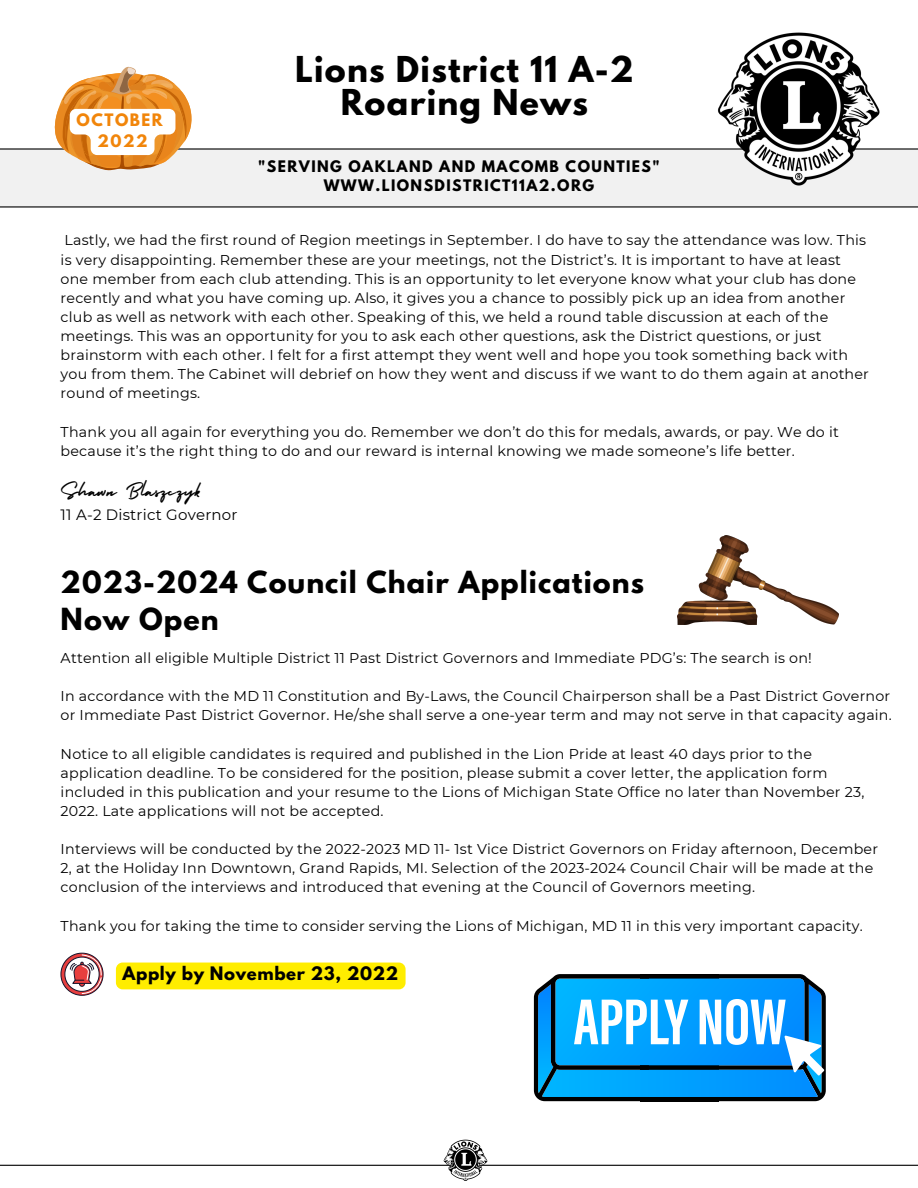
<style>
.page{position:relative;width:918px;height:1188px;background:#fff}
.page>*{position:absolute;margin:0;border:0;box-sizing:border-box;transform-origin:0 0}
.t1{font:700 31.65px/32.7px "League Spartan";letter-spacing:.04em;color:#000;text-align:center}
.t2{font:700 27px/37.2px "League Spartan";letter-spacing:.04em;color:#000}
.t3{font:22.5px "Holiday";letter-spacing:.015em;color:#000}
.t4{font:700 16.5px "League Spartan";letter-spacing:.04em;color:#000}
.t5{font:700 15.3px/20.5px "League Spartan";letter-spacing:.1em;color:#f1850a;text-align:center}
.t6{font:15px "Montserrat";letter-spacing:.015em;color:#000}
.t7{font:14.25px/19.2px "Montserrat";letter-spacing:.015em;color:#000}
.t8{font:700 14.1px/19.2px "League Spartan";letter-spacing:.1em;color:#000;text-align:center}
</style>
<div class="page">
<div style="left:0;top:150px;width:918px;height:57px;background:#f1f1f1"></div>
<hr style="left:0;top:148px;width:918px;height:2px;background:#000">
<hr style="left:0;top:206px;width:918px;height:2px;background:#000">
<img style="left:708px;top:32px;width:174px;height:154px">
<hr style="left:0;top:1165px;width:918px;height:1px;background:#000">
<img style="left:441px;top:1139px;width:46px;height:42px">
<svg style="left:52px;top:67px;width:141px;height:103px"></svg>
<img style="left:678px;top:536px;width:161px;height:89px">
<svg style="left:61px;top:953px;width:42px;height:43px"></svg>
<svg style="left:534px;top:974px;width:292px;height:127px;background:#2b98da"></svg>
<div style="left:116px;top:963px;width:290px;height:26px;background:#ffed00;border-radius:7px"></div>
<p class="t5" style="left:77px;top:112px;width:88px">OCTOBER<br>2022</p>
<h1 class="t1" style="left:295px;top:57px;width:340px">Lions District 11 A-2<br>Roaring News</h1>
<p class="t8" style="left:258px;top:159px;width:403px">"SERVING OAKLAND AND MACOMB COUNTIES"<br>WWW.LIONSDISTRICT11A2.ORG</p>
<p class="t7" style="left:61px;top:231px;width:810px">Lastly, we had the first round of Region meetings in September. I do have to say the attendance was low. This is very disappointing. Remember these are your meetings, not the District’s. It is important to have at least one member from each club attending. This is an opportunity to let everyone know what your club has done recently and what you have coming up. Also, it gives you a chance to possibly pick up an idea from another club as well as network with each other. Speaking of this, we held a round table discussion at each of the meetings. This was an opportunity for you to ask each other questions, ask the District questions, or just brainstorm with each other. I felt for a first attempt they went well and hope you took something back with you from them. The Cabinet will debrief on how they went and discuss if we want to do them again at another round of meetings.</p>
<p class="t7" style="left:61px;top:422px;width:780px">Thank you all again for everything you do. Remember we don’t do this for medals, awards, or pay. We do it because it’s the right thing to do and our reward is internal knowing we made someone’s life better.</p>
<h3 class="t3" style="left:61px;top:474px;width:142px">Shawn Blaszczyk</h3>
<p class="t6" style="left:61px;top:506px;width:178px">11 A-2 District Governor</p>
<h2 class="t2" style="left:61px;top:567px;width:585px">2023-2024 Council Chair Applications<br>Now Open</h2>
<p class="t7" style="left:61px;top:648px;width:753px">Attention all eligible Multiple District 11 Past District Governors and Immediate PDG’s: The search is on!</p>
<p class="t7" style="left:61px;top:686px;width:833px">In accordance with the MD 11 Constitution and By-Laws, the Council Chairperson shall be a Past District Governor or Immediate Past District Governor. He/she shall serve a one-year term and may not serve in that capacity again.</p>
<p class="t7" style="left:61px;top:744px;width:805px">Notice to all eligible candidates is required and published in the Lion Pride at least 40 days prior to the application deadline. To be considered for the position, please submit a cover letter, the application form included in this publication and your resume to the Lions of Michigan State Office no later than November 23, 2022. Late applications will not be accepted.</p>
<p class="t7" style="left:61px;top:839px;width:819px">Interviews will be conducted by the 2022-2023 MD 11- 1st Vice District Governors on Friday afternoon, December<br>2, at the Holiday Inn Downtown, Grand Rapids, MI. Selection of the 2023-2024 Council Chair will be made at the conclusion of the interviews and introduced that evening at the Council of Governors meeting.</p>
<p class="t7" style="left:61px;top:916px;width:804px">Thank you for taking the time to consider serving the Lions of Michigan, MD 11 in this very important capacity.</p>
<p class="t4" style="left:123px;top:966px;width:277px">Apply by November 23, 2022</p>
</div>
